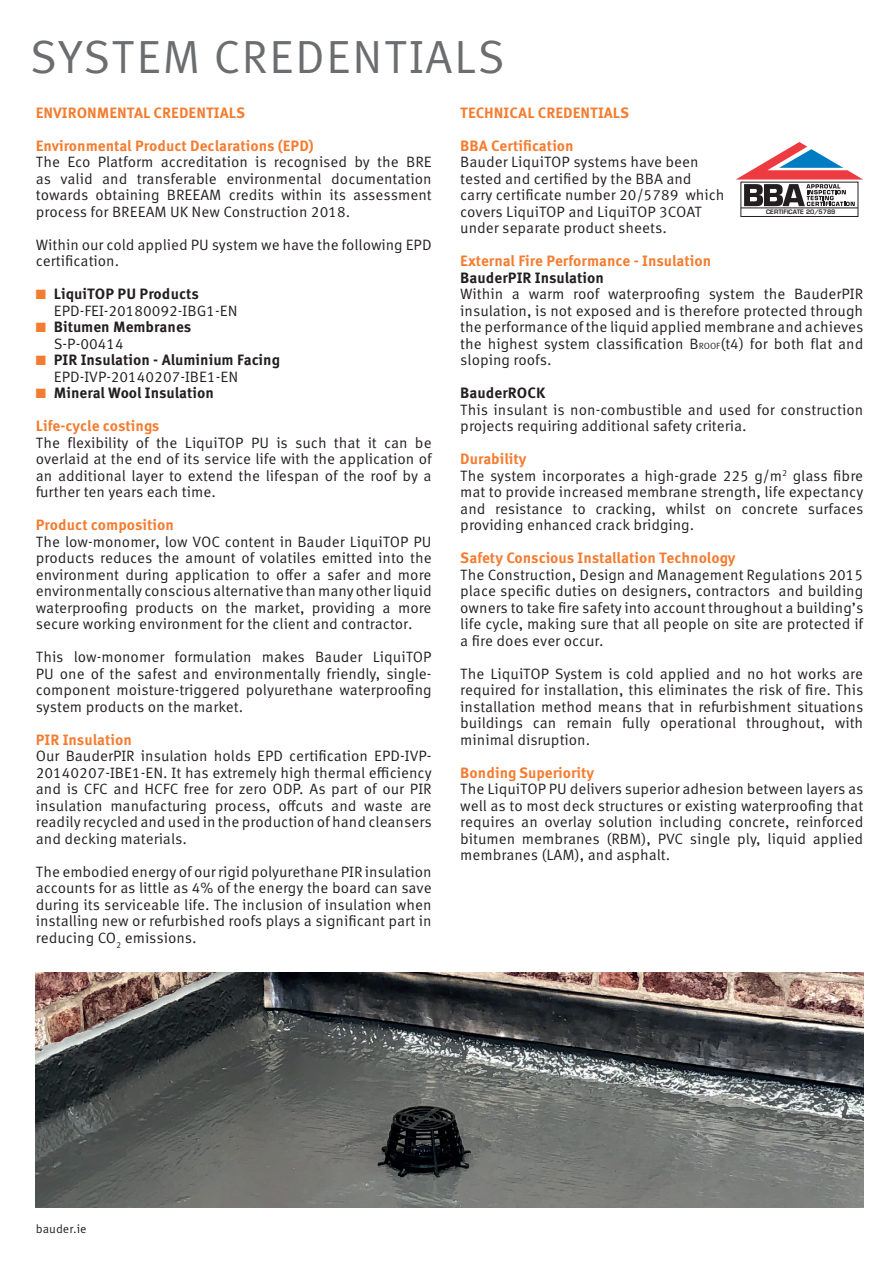
<style>
.page{position:relative;width:893px;height:1263px;background:#fff}
.page>*{position:absolute;margin:0;border:0;box-sizing:border-box;transform-origin:0 0}
.t1{font:46.5px "Meta Correspondence Pro";letter-spacing:.03em;color:#6c6d70}
.t2{font:15px/16.5px "Meta Correspondence Pro";color:#231f20;text-align:justify}
.t3{font:700 15px "Meta Correspondence Pro";color:#f47c30}
.t4{font:700 15px/16.5px "Meta Correspondence Pro";color:#231f20}
.t5{font:12px "Meta Correspondence Pro";color:#231f20}
.t6{font:600 6px "Eurostile";color:#231f20}
.s1{color:#f47c30}
.s2{font-weight:700}
.s3{font-weight:400}
.s4{font-size:9px}
.s5{font-weight:700;color:#f47c30}
</style>
<div class="page">
<svg style="left:741px;top:206px;width:117px;height:11px"></svg>
<svg style="left:736px;top:142px;width:127px;height:64px"></svg>
<hr style="left:741px;top:208px;width:117px;height:1px;background:#231f20">
<img style="left:36px;top:972px;width:827px;height:236px">
<h1 class="t1" style="left:30px;top:21px;width:476px">SYSTEM CREDENTIALS</h1>
<p class="t3" style="left:36px;top:101px;width:211px">ENVIRONMENTAL CREDENTIALS</p>
<p class="t3" style="left:36px;top:134px;width:280px">Environmental Product Declarations (EPD)</p>
<p class="t2" style="left:36px;top:153px;width:397px">The Eco Platform accreditation is recognised by the BRE as valid and transferable environmental documentation towards obtaining BREEAM credits within its assessment process for BREEAM UK New Construction 2018.</p>
<p class="t2" style="left:36px;top:235px;width:397px">Within our cold applied PU system we have the following EPD certification.</p>
<p class="t2" style="left:54px;top:285px;width:185px;text-indent:-18px"><span class="s1">■</span> <span class="s2">LiquiTOP PU Products<br></span>EPD-FEI-20180092-IBG1-EN</p>
<p class="t4" style="left:54px;top:318px;width:139px;text-indent:-18px"><span class="s1">■</span> Bitumen Membranes<br><span class="s3">S-P-00414</span></p>
<p class="t4" style="left:54px;top:351px;width:227px;text-indent:-18px"><span class="s1">■</span> PIR Insulation - Aluminium Facing<br><span class="s3">EPD-IVP-20140207-IBE1-EN</span></p>
<p class="t4" style="left:36px;top:384px;width:180px"><span class="s1">■</span> Mineral Wool Insulation</p>
<p class="t3" style="left:36px;top:414px;width:125px">Life-cycle costings</p>
<p class="t2" style="left:36px;top:433px;width:397px">The flexibility of the LiquiTOP PU is such that it can be overlaid at the end of its service life with the application of an additional layer to extend the lifespan of the roof by a further ten years each time.</p>
<p class="t3" style="left:36px;top:513px;width:140px">Product composition</p>
<p class="t2" style="left:36px;top:532px;width:397px">The low-monomer, low VOC content in Bauder LiquiTOP PU products reduces the amount of volatiles emitted into the environment during application to offer a safer and more environmentally conscious alternative than many other liquid waterproofing products on the market, providing a more secure working environment for the client and contractor.</p>
<p class="t2" style="left:36px;top:648px;width:397px">This low-monomer formulation makes Bauder LiquiTOP PU one of the safest and environmentally friendly, single&shy;component moisture-triggered polyurethane waterproofing system products on the market.</p>
<p class="t3" style="left:36px;top:728px;width:98px">PIR Insulation</p>
<p class="t2" style="left:36px;top:747px;width:397px">Our BauderPIR insulation holds EPD certification EPD-IVP-20140207-IBE1-EN. It has extremely high thermal efficiency and is CFC and HCFC free for zero ODP. As part of our PIR insulation manufacturing process, offcuts and waste are readily recycled and used in the production of hand cleansers and decking materials.</p>
<p class="t2" style="left:36px;top:862px;width:397px">The embodied energy of our rigid polyurethane PIR insulation accounts for as little as 4% of the energy the board can save during its serviceable life. The inclusion of insulation when installing new or refurbished roofs plays a significant part in reducing CO<sub>2</sub> emissions.</p>
<p class="t3" style="left:460px;top:101px;width:170px">TECHNICAL CREDENTIALS</p>
<p class="t3" style="left:460px;top:134px;width:115px">BBA Certification</p>
<p class="t2" style="left:460px;top:153px;width:266px;text-align:left">Bauder LiquiTOP systems have been tested and certified by the BBA and carry certificate number 20/5789 which covers LiquiTOP and LiquiTOP 3COAT under separate product sheets.</p>
<p class="t3" style="left:460px;top:249px;width:252px">External Fire Performance - Insulation</p>
<p class="t4" style="left:460px;top:268px;width:145px">BauderPIR Insulation</p>
<p class="t2" style="left:460px;top:285px;width:405px">Within a warm roof waterproofing system the BauderPIR insulation, is not exposed and is therefore protected through the performance of the liquid applied membrane and achieves the highest system classification B<span class="s4">ROOF</span>(t4) for both flat and sloping roofs.</p>
<p class="t4" style="left:460px;top:384px;width:87px">BauderROCK</p>
<p class="t2" style="left:460px;top:400px;width:404px">This insulant is non-combustible and used for construction projects requiring additional safety criteria.</p>
<p class="t2" style="left:460px;top:450px;width:405px;text-align:left"><span class="s5">Durability<br></span>The system incorporates a high-grade 225 g/m<sup>2</sup> glass fibre mat to provide increased membrane strength, life expectancy and resistance to cracking, whilst on concrete surfaces providing enhanced crack bridging.</p>
<p class="t3" style="left:460px;top:546px;width:277px">Safety Conscious Installation Technology</p>
<p class="t2" style="left:460px;top:565px;width:405px">The Construction, Design and Management Regulations 2015 place specific duties on designers, contractors and building owners to take fire safety into account throughout a building’s life cycle, making sure that all people on site are protected if a fire does ever occur.</p>
<p class="t2" style="left:460px;top:664px;width:405px">The LiquiTOP System is cold applied and no hot works are required for installation, this eliminates the risk of fire. This installation method means that in refurbishment situations buildings can remain fully operational throughout, with minimal disruption.</p>
<p class="t3" style="left:460px;top:761px;width:136px">Bonding Superiority</p>
<p class="t2" style="left:460px;top:780px;width:405px">The LiquiTOP PU delivers superior adhesion between layers as well as to most deck structures or existing waterproofing that requires an overlay solution including concrete, reinforced bitumen membranes (RBM), PVC single ply, liquid applied membranes (LAM), and asphalt.</p>
<p class="t6" style="left:766px;top:208px;width:71px">CERTIFICATE 20/5789</p>
<p class="t5" style="left:36px;top:1220px;width:52px">bauder.ie</p>
</div>
